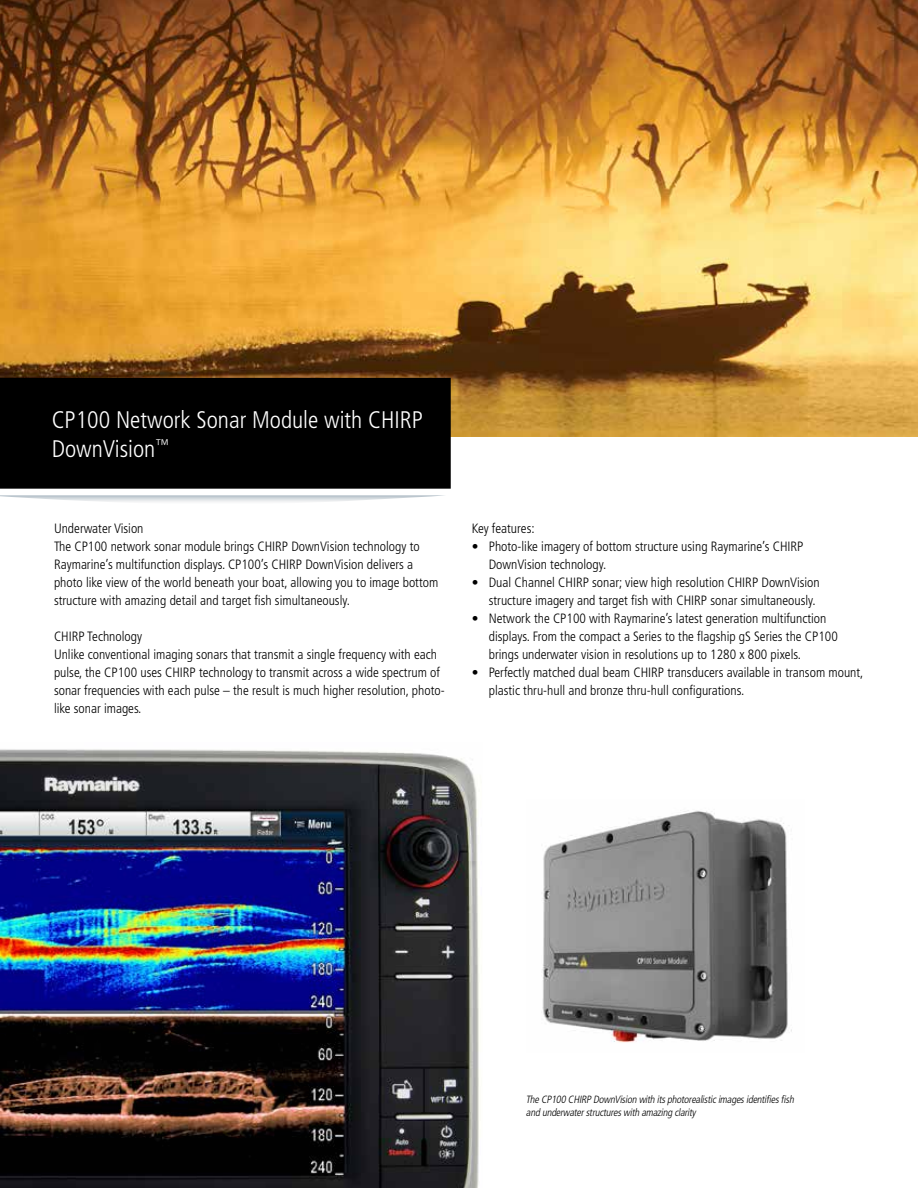
<style>
.page{position:relative;width:918px;height:1188px;background:#fff}
.page>*{position:absolute;margin:0;border:0;box-sizing:border-box;transform-origin:0 0}
.t1{font:300 condensed 24px/28.8px "Frutiger";color:#fff}
.t2{font:300 condensed 13.5px/18px "Frutiger";color:#000}
.t3{font:italic 300 condensed 10.5px/12.6px "Frutiger";color:#000}
</style>
<div class="page">
<img style="left:0;top:0;width:918px;height:437px">
<div style="left:0;top:378px;width:451px;height:111px;background:#000"></div>
<img style="left:0;top:749px;width:480px;height:439px">
<img style="left:542px;top:810px;width:250px;height:233px">
<svg style="left:0;top:495px;width:444px;height:7px"></svg>
<h1 class="t1" style="left:52px;top:405px;width:373px">CP100 Network Sonar Module with CHIRP<br>DownVision<sup>™</sup></h1>
<p class="t2" style="left:54px;top:520px;width:386px">Underwater Vision<br>The CP100 network sonar module brings CHIRP DownVision technology to Raymarine’s multifunction displays. CP100’s CHIRP DownVision delivers a photo like view of the world beneath your boat, allowing you to image bottom structure with amazing detail and target fish simultaneously.</p>
<p class="t2" style="left:54px;top:628px;width:392px">CHIRP Technology<br>Unlike conventional imaging sonars that transmit a single frequency with each pulse, the CP100 uses CHIRP technology to transmit across a wide spectrum of sonar frequencies with each pulse – the result is much higher resolution, photo&shy;like sonar images.</p>
<p class="t2" style="left:472px;top:520px;width:64px">Key features:</p>
<p class="t2" style="left:489px;top:538px;width:316px;text-indent:-17px">• Photo-like imagery of bottom structure using Raymarine’s CHIRP<br>DownVision technology.</p>
<p class="t2" style="left:472px;top:574px;width:350px;text-align:right">• Dual Channel CHIRP sonar; view high resolution CHIRP DownVision structure imagery and target fish with CHIRP sonar simultaneously.</p>
<p class="t2" style="left:489px;top:610px;width:351px;text-indent:-17px">• Network the CP100 with Raymarine’s latest generation multifunction displays. From the compact a Series to the flagship gS Series the CP100 brings underwater vision in resolutions up to 1280 x 800 pixels.</p>
<p class="t2" style="left:489px;top:664px;width:376px;text-indent:-17px">• Perfectly matched dual beam CHIRP transducers available in transom mount, plastic thru-hull and bronze thru-hull configurations.</p>
<p class="t3" style="left:526px;top:1094px;width:272px">TheCP100 CHIRP DownVision with itsphotorealisticimagesidentifiesfish and underwaterstructureswith amazing clarity</p>
</div>
